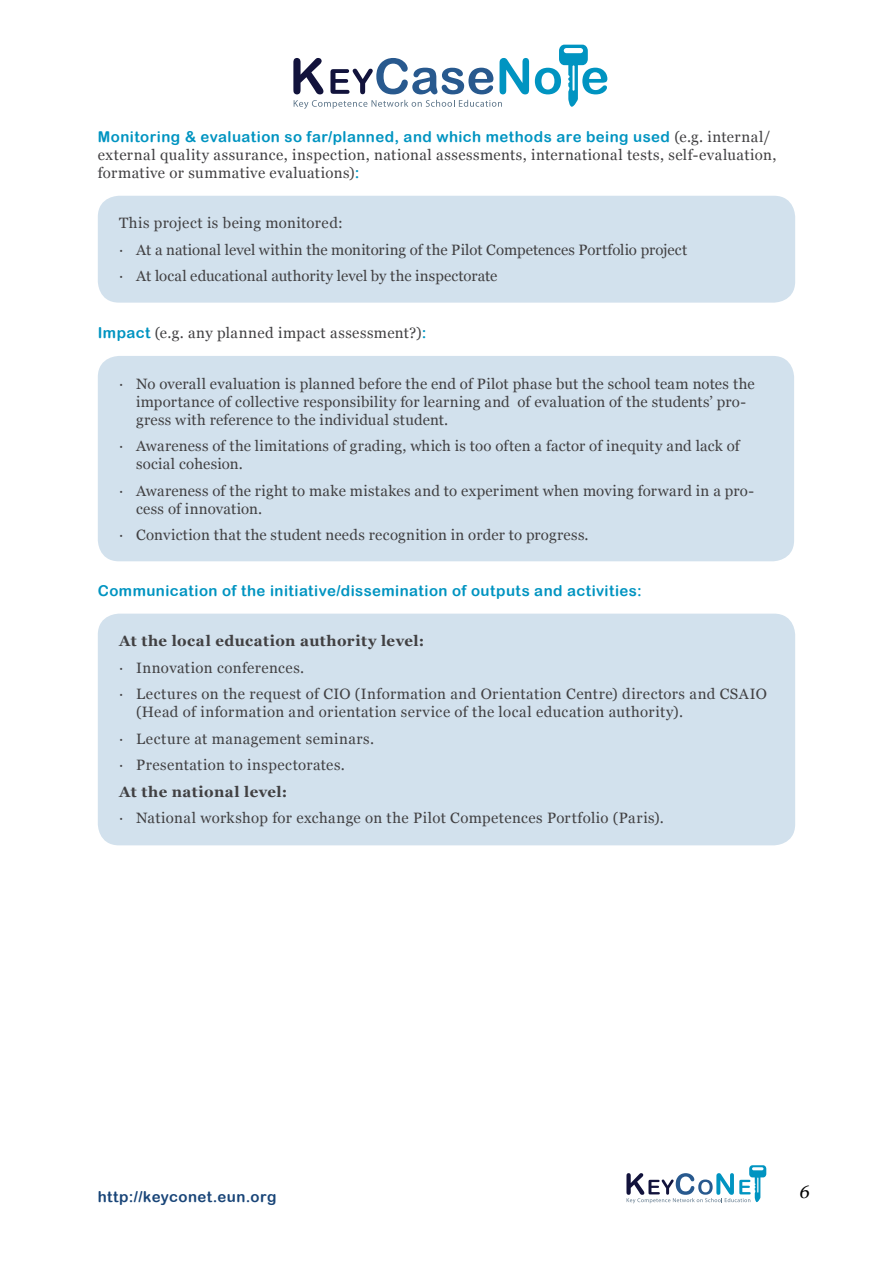
<style>
.page{position:relative;width:893px;height:1263px;background:#fff}
.page>*{position:absolute;margin:0;border:0;box-sizing:border-box;transform-origin:0 0}
.t1{font:italic 18px "Georgia";color:#000}
.t2{font:15px/18px "Georgia";letter-spacing:.02em;color:#414042}
.t3{font:15px "Arial Rounded MT Bold";letter-spacing:.03em;color:#0094c1}
.t4{font:700 15px "Georgia";letter-spacing:.025em;color:#414042}
.t5{font:15px "Arial Rounded MT Bold";letter-spacing:.03em;color:#194578}
.s1{font-family:"Georgia";color:#414042}
.s2{font-family:"Arial Rounded MT Bold";color:#0094c1}
</style>
<div class="page">
<svg style="left:626px;top:1165px;width:140px;height:38px"></svg>
<svg style="left:293px;top:58px;width:30px;height:36px"></svg>
<svg style="left:294px;top:100px;width:208px;height:9px"></svg>
<svg style="left:330px;top:58px;width:163px;height:36px"></svg>
<svg style="left:500px;top:58px;width:29px;height:36px"></svg>
<svg style="left:535px;top:45px;width:72px;height:62px"></svg>
<div style="left:98px;top:356px;width:696px;height:205px;background:#d2e1ed;border-radius:21px"></div>
<div style="left:98px;top:614px;width:697px;height:231px;background:#d2e1ed;border-radius:21px"></div>
<div style="left:98px;top:196px;width:697px;height:107px;background:#d2e1ed;border-radius:21px"></div>
<p class="t3" style="left:98px;top:128px;width:674px">Monitoring &amp; evaluation so far/planned, and which methods are being used <span class="s1">(e.g. internal/</span></p>
<p class="t2" style="left:98px;top:145px;width:680px">external quality assurance, inspection, national assessments, international tests, self-evaluation, formative or summative evaluations)<span class="s2">:</span></p>
<p class="t2" style="left:119px;top:210px;width:570px;line-height:26.5px">This project is being monitored:<br>∙ At a national level within the monitoring of the Pilot Competences Portfolio project ∙ At local educational authority level by the inspectorate</p>
<p class="t2" style="left:98px;top:324px;width:330px"><span class="s2">Impact</span> (e.g. any planned impact assessment?)<span class="s2">:</span></p>
<p class="t2" style="left:136px;top:374px;width:620px;text-indent:-17px">∙ No overall evaluation is planned before the end of Pilot phase but the school team notes the importance of collective responsibility for learning and of evaluation of the students’ pro&shy;gress with reference to the individual student.</p>
<p class="t2" style="left:136px;top:437px;width:605px;text-indent:-17px">∙ Awareness of the limitations of grading, which is too often a factor of inequity and lack of social cohesion.</p>
<p class="t2" style="left:136px;top:481px;width:620px;text-indent:-17px">∙ Awareness of the right to make mistakes and to experiment when moving forward in a pro&shy;cess of innovation.</p>
<p class="t2" style="left:119px;top:526px;width:471px">∙ Conviction that the student needs recognition in order to progress.</p>
<p class="t3" style="left:98px;top:581px;width:545px">Communication of the initiative/dissemination of outputs and activities:</p>
<p class="t4" style="left:119px;top:632px;width:307px">At the local education authority level:</p>
<p class="t2" style="left:119px;top:654px;width:649px;line-height:26.5px">∙ Innovation conferences.<br>∙ Lectures on the request of CIO (Information and Orientation Centre) directors and CSAIO</p>
<p class="t2" style="left:119px;top:699px;width:565px;line-height:26.5px;text-indent:17px">(Head of information and orientation service of the local education authority). ∙ Lecture at management seminars.<br>∙ Presentation to inspectorates.</p>
<p class="t4" style="left:119px;top:783px;width:170px">At the national level:</p>
<p class="t2" style="left:119px;top:809px;width:546px">∙ National workshop for exchange on the Pilot Competences Portfolio (Paris).</p>
<p class="t5" style="left:98px;top:1188px;width:180px">http://keyconet.eun.org</p>
<p class="t1" style="left:799px;top:1181px;width:12px">6</p>
</div>
